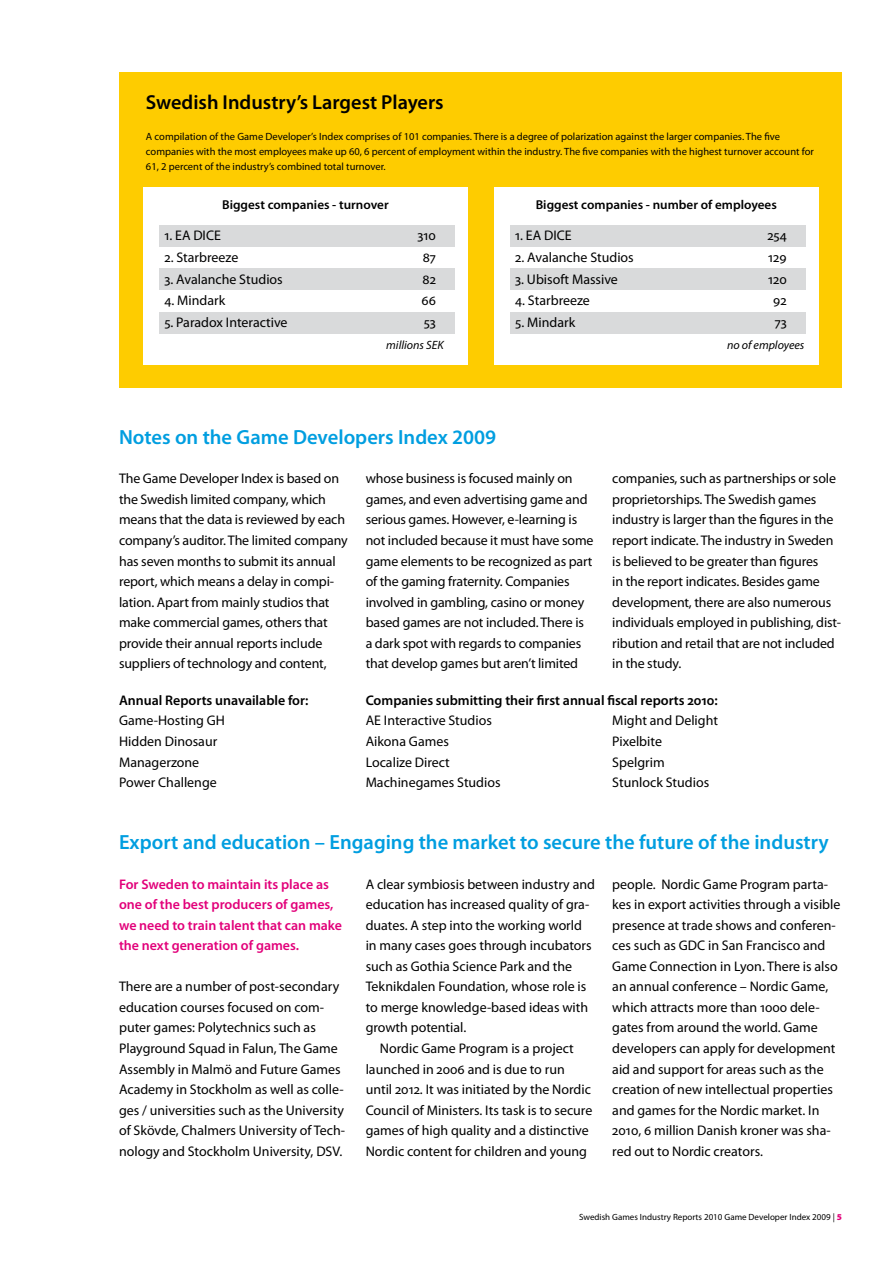
<style>
.page{position:relative;width:893px;height:1263px;background:#fff}
.page>*{position:absolute;margin:0;border:0;box-sizing:border-box;transform-origin:0 0}
.t1{font:600 20.55px "Myriad Pro";color:#009ee0}
.t2{font:600 20.25px "Myriad Pro";color:#000}
.t3{font:13.95px/20.5px "Myriad Pro";color:#000}
.t4{font:600 13.95px/20.5px "Myriad Pro";color:#e2007a}
.t5{font:600 13.95px "Myriad Pro";color:#000}
.t6{font:600 12.9px "Myriad Pro";color:#000}
.t7{font:italic 12px "Myriad Pro";color:#000}
.t8{font:10.5px/15.5px "Myriad Pro";color:#000}
.t9{font:9px "Myriad Pro";color:#000}
.s1{font-weight:900;color:#e2007a}
</style>
<div class="page">
<div style="left:119px;top:72px;width:723px;height:316px;background:#fecc00"></div>
<div style="left:143px;top:187px;width:325px;height:178px;background:#fff"></div>
<div style="left:159px;top:225px;width:296px;height:21px;background:#d9dadb"></div>
<div style="left:159px;top:268px;width:296px;height:21px;background:#d9dadb"></div>
<div style="left:159px;top:312px;width:296px;height:21px;background:#d9dadb"></div>
<div style="left:494px;top:187px;width:325px;height:178px;background:#fff"></div>
<div style="left:510px;top:225px;width:296px;height:21px;background:#d9dadb"></div>
<div style="left:510px;top:268px;width:296px;height:21px;background:#d9dadb"></div>
<div style="left:510px;top:312px;width:296px;height:21px;background:#d9dadb"></div>
<h2 class="t2" style="left:146px;top:89px;width:299px">Swedish Industry’s Largest Players</h2>
<p class="t8" style="left:146px;top:128px;width:669px">A compilation of the Game Developer’s Index comprises of 101 companies. There is a degree of polarization against the larger companies. The five companies with the most employees make up 60, 6 percent of employment within the industry. The five companies with the highest turnover account for<br>61, 2 percent of the industry’s combined total turnover.</p>
<p class="t6" style="left:222px;top:197px;width:168px">Biggest companies - turnover</p>
<p class="t3" style="left:164px;top:225px;width:58px">1. EA DICE</p>
<p class="t3" style="left:417px;top:225px;width:20px">310</p>
<p class="t3" style="left:164px;top:247px;width:75px">2. Starbreeze</p>
<p class="t3" style="left:423px;top:247px;width:15px">87</p>
<p class="t3" style="left:164px;top:269px;width:120px">3. Avalanche Studios</p>
<p class="t3" style="left:422px;top:269px;width:15px">82</p>
<p class="t3" style="left:164px;top:290px;width:62px">4. Mindark</p>
<p class="t3" style="left:421px;top:290px;width:16px">66</p>
<p class="t3" style="left:164px;top:312px;width:125px">5. Paradox Interactive</p>
<p class="t3" style="left:424px;top:312px;width:14px">53</p>
<p class="t7" style="left:386px;top:338px;width:59px">millions SEK</p>
<p class="t6" style="left:536px;top:197px;width:243px">Biggest companies - number of employees</p>
<p class="t3" style="left:515px;top:225px;width:58px">1. EA DICE</p>
<p class="t3" style="left:767px;top:225px;width:21px">254</p>
<p class="t3" style="left:515px;top:247px;width:120px">2. Avalanche Studios</p>
<p class="t3" style="left:768px;top:247px;width:20px">129</p>
<p class="t3" style="left:515px;top:269px;width:104px">3. Ubisoft Massive</p>
<p class="t3" style="left:768px;top:269px;width:20px">120</p>
<p class="t3" style="left:515px;top:290px;width:76px">4. Starbreeze</p>
<p class="t3" style="left:773px;top:290px;width:15px">92</p>
<p class="t3" style="left:515px;top:312px;width:61px">5. Mindark</p>
<p class="t3" style="left:775px;top:312px;width:14px">73</p>
<p class="t7" style="left:727px;top:338px;width:79px">no of employees</p>
<h1 class="t1" style="left:119px;top:424px;width:379px">Notes on the Game Developers Index 2009</h1>
<p class="t3" style="left:119px;top:468px;width:230px">The Game Developer Index is based on the Swedish limited company, which means that the data is reviewed by each company’s auditor. The limited company has seven months to submit its annual report, which means a delay in compi&shy;lation. Apart from mainly studios that make commercial games, others that provide their annual reports include suppliers of technology and content,</p>
<p class="t3" style="left:366px;top:468px;width:229px">whose business is focused mainly on games, and even advertising game and serious games. However, e-learning is not included because it must have some game elements to be recognized as part of the gaming fraternity. Companies involved in gambling, casino or money based games are not included. There is a dark spot with regards to companies that develop games but aren’t limited</p>
<p class="t3" style="left:612px;top:468px;width:230px">companies, such as partnerships or sole proprietorships. The Swedish games industry is larger than the figures in the report indicate. The industry in Sweden is believed to be greater than figures<br>in the report indicates. Besides game development, there are also numerous individuals employed in publishing, dist&shy;ribution and retail that are not included in the study.</p>
<p class="t5" style="left:119px;top:691px;width:191px">Annual Reports unavailable for:</p>
<p class="t3" style="left:119px;top:710px;width:107px">Game-Hosting GH<br>Hidden Dinosaur<br>Managerzone<br>Power Challenge</p>
<p class="t3" style="left:366px;top:710px;width:136px">AE Interactive Studios<br>Aikona Games<br>Localize Direct<br>Machinegames Studios</p>
<p class="t3" style="left:612px;top:710px;width:107px">Might and Delight<br>Pixelbite<br>Spelgrim<br>Stunlock Studios</p>
<p class="t5" style="left:366px;top:691px;width:354px">Companies submitting their first annual fiscal reports 2010:</p>
<h1 class="t1" style="left:119px;top:829px;width:711px">Export and education – Engaging the market to secure the future of the industry</h1>
<p class="t4" style="left:119px;top:873px;width:225px">For Sweden to maintain its place as one of the best producers of games, we need to train talent that can make the next generation of games.</p>
<p class="t3" style="left:119px;top:976px;width:228px">There are a number of post-secondary education courses focused on com&shy;puter games: Polytechnics such as Playground Squad in Falun, The Game Assembly in Malmö and Future Games Academy in Stockholm as well as colle&shy;ges / universities such as the University of Skövde, Chalmers University of Tech&shy;nology and Stockholm University, DSV.</p>
<p class="t3" style="left:366px;top:873px;width:231px">A clear symbiosis between industry and</p>
<p class="t3" style="left:366px;top:894px;width:225px">education has increased quality of gra-</p>
<p class="t3" style="left:366px;top:914px;width:218px">duates. A step into the working world</p>
<p class="t3" style="left:366px;top:935px;width:227px">in many cases goes through incubators</p>
<p class="t3" style="left:366px;top:955px;width:208px">such as Gothia Science Park and the</p>
<p class="t3" style="left:366px;top:976px;width:222px">Teknikdalen Foundation, whose role is</p>
<p class="t3" style="left:366px;top:997px;width:224px">to merge knowledge-based ideas with</p>
<p class="t3" style="left:366px;top:1017px;width:102px">growth potential.</p>
<p class="t3" style="left:380px;top:1038px;width:195px">Nordic Game Program is a project</p>
<p class="t3" style="left:366px;top:1058px;width:201px">launched in 2006 and is due to run</p>
<p class="t3" style="left:366px;top:1079px;width:227px">until 2012. It was initiated by the Nordic</p>
<p class="t3" style="left:366px;top:1099px;width:228px">Council of Ministers. Its task is to secure</p>
<p class="t3" style="left:366px;top:1120px;width:225px">games of high quality and a distinctive</p>
<p class="t3" style="left:366px;top:1140px;width:223px">Nordic content for children and young</p>
<p class="t3" style="left:612px;top:873px;width:230px">people. Nordic Game Program parta&shy;kes in export activities through a visible presence at trade shows and conferen&shy;ces such as GDC in San Francisco and Game Connection in Lyon. There is also an annual conference – Nordic Game, which attracts more than 1000 dele&shy;gates from around the world. Game developers can apply for development aid and support for areas such as the creation of new intellectual properties and games for the Nordic market. In 2010, 6 million Danish kroner was sha&shy;red out to Nordic creators.</p>
<p class="t9" style="left:579px;top:1212px;width:264px">Swedish Games Industry Reports 2010 Game Developer Index 2009 | <span class="s1">5</span></p>
</div>
